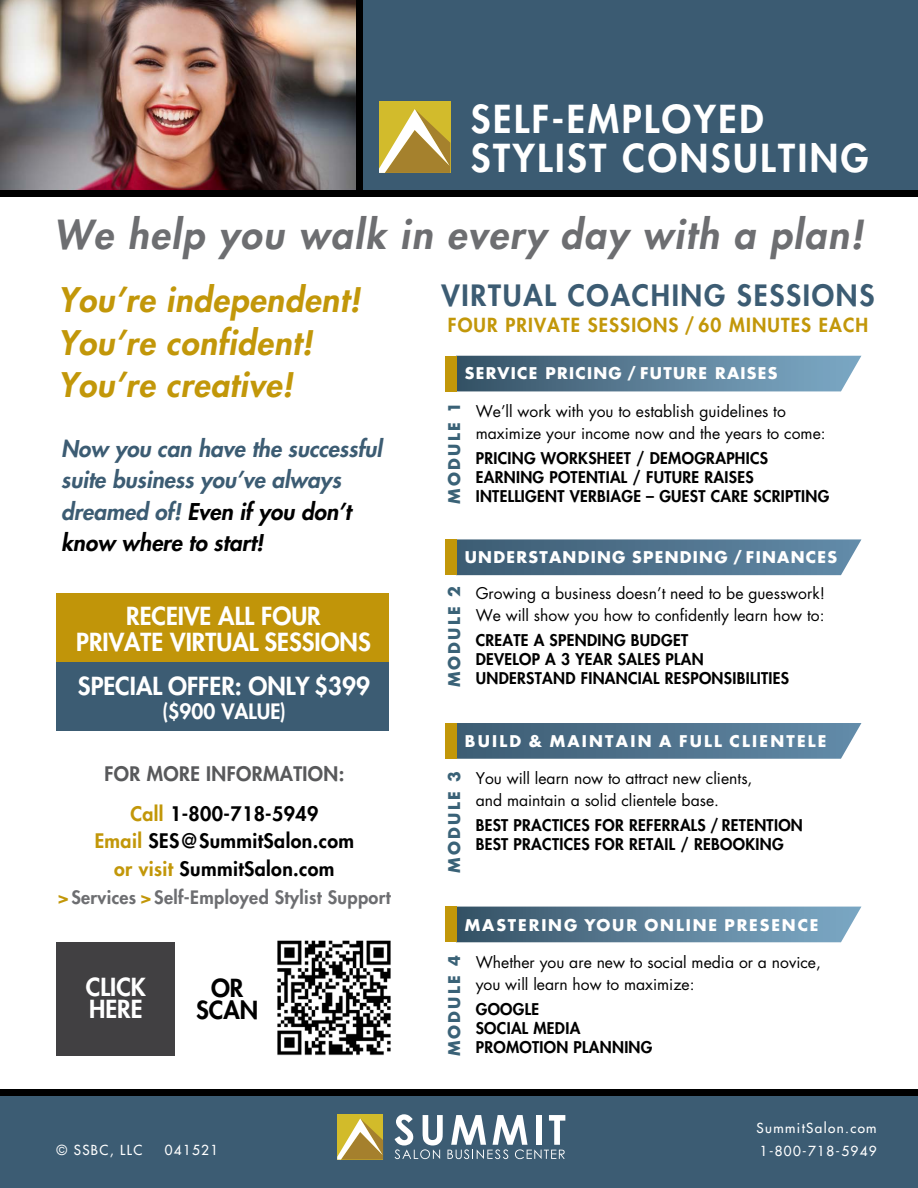
<style>
.page{position:relative;width:918px;height:1188px;background:#fff}
.page>*{position:absolute;margin:0;border:0;box-sizing:border-box;transform-origin:0 0}
.t1{font:italic 800 39px "Futura";letter-spacing:.04em;color:#6d6e71}
.t2{font:800 37.5px/39px "Futura";letter-spacing:.07em;color:#fff}
.t3{font:italic 800 33px/42.9px "Futura";letter-spacing:.02em;color:#c29709}
.t4{font:800 28.65px "Futura";letter-spacing:.06em;color:#3c5c73}
.t5{font:800 24.15px/25.8px "Futura";color:#fff;text-align:center}
.t6{font:800 24.15px/21.9px "Futura";color:#000;text-align:center}
.t7{font:italic 800 22.5px/31.5px "Futura";color:#3c5c73}
.t8{font:800 20.7px "Futura";color:#fff}
.t9{font:800 19.5px/27.9px "Futura";letter-spacing:.02em;color:#000;text-align:center}
.t10{font:800 19.5px/39.8px "Futura";letter-spacing:.02em;color:#58595b;text-align:center}
.t11{font:800 18.9px "Futura";letter-spacing:.06em;color:#c29709}
.t12{font:800 18px "Futura";letter-spacing:.02em;color:#6d6e71}
.t13{font:15.75px/22px "Futura";color:#000}
.t14{font:800 15.75px/18.9px "Futura";letter-spacing:.02em;color:#000}
.t15{font:700 15.75px "Futura";letter-spacing:.08em;color:#fff}
.t16{font:700 15.75px "Futura";letter-spacing:.14em;color:#fff}
.t17{font:700 15.75px "Futura";letter-spacing:.14em;color:#3a6277}
.t18{font:700 15.75px "Futura";letter-spacing:.12em;color:#fff}
.t19{font:13.5px "Futura";letter-spacing:.1em;color:#fff}
.s1{color:#000}
.s2{color:#c29709}
</style>
<div class="page">
<div style="left:57px;top:594px;width:332px;height:137px;background:#c19509"></div>
<div style="left:57px;top:662px;width:332px;height:69px;background:#3c5c73"></div>
<div style="left:1px;top:0;width:917px;height:192px;background:#3b5b72"></div>
<div style="left:57px;top:942px;width:118px;height:114px;background:#414042"></div>
<div style="left:0;top:1091px;width:918px;height:97px;background:#3c5c73"></div>
<img style="left:0;top:0;width:356px;height:190px">
<div style="left:379px;top:102px;width:71px;height:71px;background:#d2bb2c"></div>
<svg style="left:379px;top:109px;width:71px;height:64px"></svg>
<div style="left:356px;top:0;width:7px;height:194px;background:#000"></div>
<div style="left:0;top:190px;width:918px;height:7px;background:#000"></div>
<div style="left:337px;top:1114px;width:46px;height:46px;background:#d2bb2a"></div>
<svg style="left:337px;top:1118px;width:46px;height:42px"></svg>
<svg style="left:395px;top:1114px;width:170px;height:45px"></svg>
<div style="left:0;top:1089px;width:918px;height:6px;background:#000"></div>
<svg style="left:457px;top:356px;width:404px;height:35px;background:#5e8199"></svg>
<div style="left:445px;top:356px;width:12px;height:35px;background:#c29709"></div>
<svg style="left:457px;top:539px;width:404px;height:36px;background:#557790"></svg>
<div style="left:445px;top:539px;width:12px;height:36px;background:#c29709"></div>
<svg style="left:457px;top:723px;width:404px;height:36px;background:#547790"></svg>
<div style="left:445px;top:723px;width:12px;height:36px;background:#c29709"></div>
<svg style="left:457px;top:907px;width:404px;height:35px;background:#5e8199"></svg>
<div style="left:445px;top:907px;width:12px;height:35px;background:#c29709"></div>
<img style="left:277px;top:940px;width:114px;height:116px">
<h2 class="t2" style="left:471px;top:100px;width:399px">SELF-EMPLOYED<br>STYLIST CONSULTING</h2>
<h1 class="t1" style="left:54px;top:210px;width:811px">We help you walk in every day with a plan!</h1>
<h3 class="t3" style="left:58px;top:278px;width:304px">You’re independent!<br>You’re confident!<br>You’re creative!</h3>
<h3 class="t4" style="left:442px;top:277px;width:434px">VIRTUAL COACHING SESSIONS</h3>
<p class="t11" style="left:448px;top:313px;width:422px">FOUR PRIVATE SESSIONS / 60 MINUTES EACH</p>
<p class="t15" style="left:465px;top:363px;width:314px">SERVICE PRICING / FUTURE RAISES</p>
<h3 class="t7" style="left:61px;top:433px;width:322px">Now you can have the successful suite business you’ve always dreamed of! <span class="s1">Even if you don’t know where to start!</span></h3>
<h3 class="t5" style="left:76px;top:603px;width:296px">RECEIVE ALL FOUR<br>PRIVATE VIRTUAL SESSIONS</h3>
<h3 class="t5" style="left:78px;top:673px;width:294px">SPECIAL OFFER: ONLY $399</h3>
<h3 class="t8" style="left:162px;top:698px;width:125px">($900 VALUE)</h3>
<p class="t10" style="left:104px;top:754px;width:242px">FOR MORE INFORMATION:<br><span class="s2">Call</span> <span class="s1">1-800-718-5949</span></p>
<p class="t9" style="left:95px;top:827px;width:261px"><span class="s2">Email</span> SES@SummitSalon.com <span class="s2">or visit</span> SummitSalon.com</p>
<p class="t12" style="left:58px;top:886px;width:334px"><span class="s2">&gt;</span> Services <span class="s2">&gt;</span> Self-Employed Stylist Support</p>
<h3 class="t5" style="left:86px;top:976px;width:62px;line-height:21.9px;text-align:left">CLICK<br>HERE</h3>
<h3 class="t6" style="left:196px;top:977px;width:64px">OR<br>SCAN</h3>
<p class="t17" style="left:444px;top:504px;width:103px;rotate:-90deg">MODULE 1</p>
<p class="t13" style="left:476px;top:400px;width:351px">We’ll work with you to establish guidelines to maximize your income now and the years to come:</p>
<p class="t14" style="left:476px;top:449px;width:355px">PRICING WORKSHEET / DEMOGRAPHICS<br>EARNING POTENTIAL / FUTURE RAISES<br>INTELLIGENT VERBIAGE – GUEST CARE SCRIPTING</p>
<p class="t15" style="left:465px;top:547px;width:374px">UNDERSTANDING SPENDING / FINANCES</p>
<p class="t17" style="left:444px;top:687px;width:103px;rotate:-90deg">MODULE 2</p>
<p class="t13" style="left:476px;top:582px;width:351px">Growing a business doesn’t need to be guesswork!<br>We will show you how to confidently learn how to:</p>
<p class="t14" style="left:476px;top:631px;width:315px">CREATE A SPENDING BUDGET<br>DEVELOP A 3 YEAR SALES PLAN<br>UNDERSTAND FINANCIAL RESPONSIBILITIES</p>
<p class="t16" style="left:465px;top:731px;width:363px">BUILD &amp; MAINTAIN A FULL CLIENTELE</p>
<p class="t17" style="left:444px;top:873px;width:103px;rotate:-90deg">MODULE 3</p>
<p class="t13" style="left:476px;top:767px;width:278px">You will learn now to attract new clients, and maintain a solid clientele base.</p>
<p class="t14" style="left:476px;top:816px;width:329px">BEST PRACTICES FOR REFERRALS / RETENTION<br>BEST PRACTICES FOR RETAIL / REBOOKING</p>
<p class="t18" style="left:465px;top:914px;width:355px">MASTERING YOUR ONLINE PRESENCE</p>
<p class="t17" style="left:444px;top:1056px;width:103px;rotate:-90deg">MODULE 4</p>
<p class="t13" style="left:476px;top:951px;width:347px">Whether you are new to social media or a novice, you will learn how to maximize:</p>
<p class="t14" style="left:476px;top:1000px;width:178px">GOOGLE<br>SOCIAL MEDIA<br>PROMOTION PLANNING</p>
<p class="t19" style="left:757px;top:1120px;width:122px">SummitSalon.com</p>
<p class="t19" style="left:56px;top:1142px;width:87px">© SSBC, LLC</p>
<p class="t19" style="left:165px;top:1142px;width:55px">041521</p>
<p class="t19" style="left:760px;top:1143px;width:118px">1-800-718-5949</p>
</div>
